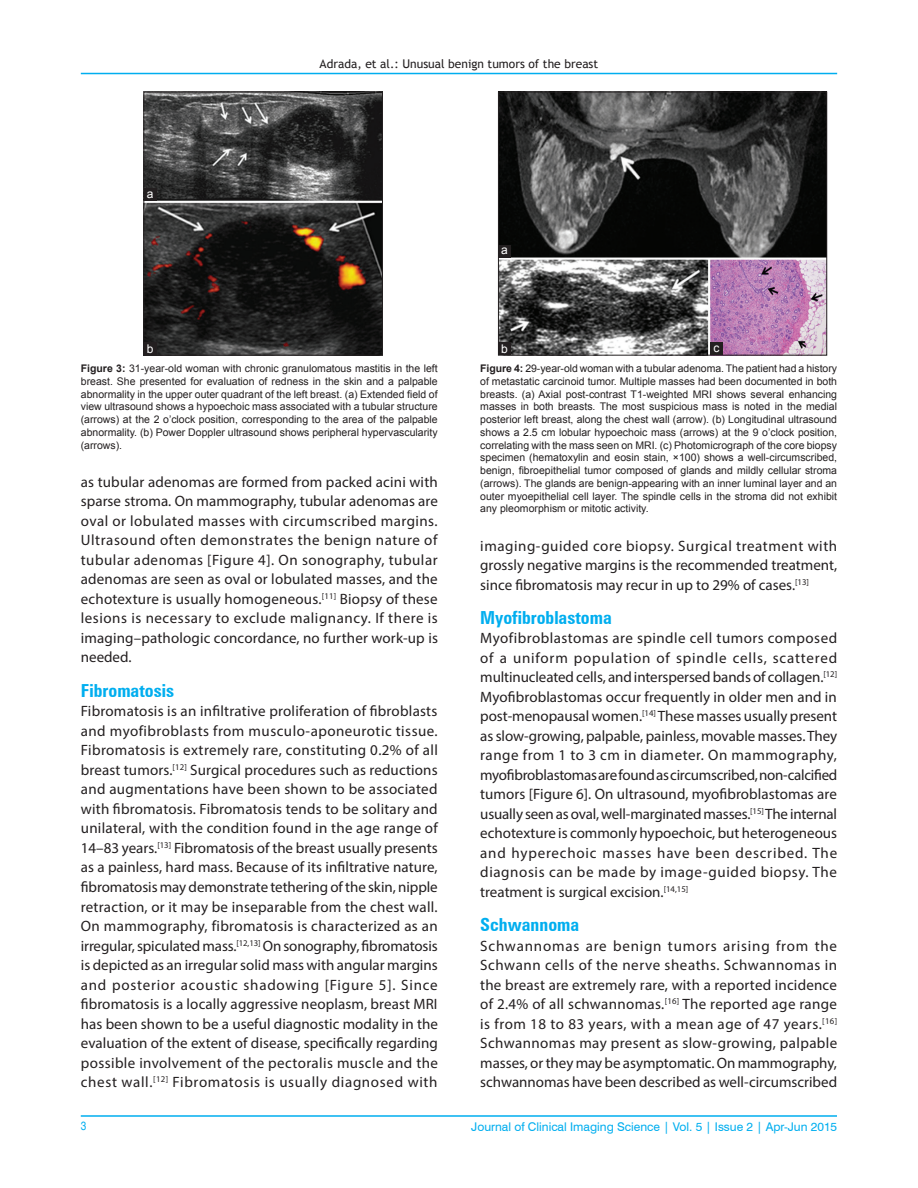
<style>
.page{position:relative;width:918px;height:1188px;background:#fff}
.page>*{position:absolute;margin:0;border:0;box-sizing:border-box;transform-origin:0 0}
.t1{font:700 condensed 18px "Zurich BT";color:#00aeef}
.TX{font:15px/19.5px "Myriad Pro";color:#231f20;text-align:justify}
.VRF{font:12px "Swiss 721 BT";color:#00aeef}
.t2{font:12px "Trebuchet MS";color:#231f20}
.LABEL{font:12px "Arial";color:#fff}
.V_FOLIO{font:condensed 12px "Helvetica";color:#00aeef}
.FGC{font:10.5px/12.8px "Arial";color:#231f20;text-align:justify}
.s1{font-weight:700}
</style>
<div class="page">
<hr style="left:81px;top:73px;width:756px;height:1px;background:#00aeef">
<hr style="left:81px;top:1116px;width:756px;height:1px;background:#00aeef">
<img style="left:146px;top:94px;width:235px;height:259px">
<div style="left:144px;top:92px;width:239px;height:263px;border:1px solid #231f20"></div>
<div style="left:144px;top:343px;width:12px;height:12px;background:#231f20"></div>
<div style="left:144px;top:188px;width:12px;height:13px;background:#231f20"></div>
<img style="left:500px;top:94px;width:325px;height:259px">
<div style="left:498px;top:92px;width:329px;height:263px;border:1px solid #231f20"></div>
<div style="left:710px;top:343px;width:13px;height:12px;background:#231f20"></div>
<div style="left:498px;top:343px;width:13px;height:12px;background:#231f20"></div>
<div style="left:498px;top:245px;width:13px;height:12px;background:#231f20"></div>
<p class="LABEL" style="left:147px;top:186px;width:8px">a</p>
<p class="LABEL" style="left:147px;top:341px;width:8px">b</p>
<p class="t2" style="left:320px;top:56px;width:280px">Adrada, et al.: Unusual benign tumors of the breast</p>
<p class="LABEL" style="left:501px;top:242px;width:8px">a</p>
<p class="LABEL" style="left:501px;top:341px;width:8px">b</p>
<p class="LABEL" style="left:714px;top:340px;width:7px">c</p>
<p class="FGC" style="left:81px;top:362px;width:358px"><span class="s1">Figure 3:</span> 31-year-old woman with chronic granulomatous mastitis in the left breast. She presented for evaluation of redness in the skin and a palpable abnormality in the upper outer quadrant of the left breast. (a) Extended field of view ultrasound shows a hypoechoic mass associated with a tubular structure (arrows) at the 2 o’clock position, corresponding to the area of the palpable abnormality. (b) Power Doppler ultrasound shows peripheral hypervascularity (arrows).</p>
<p class="TX" style="left:81px;top:472px;width:359px">as tubular adenomas are formed from packed acini with sparse stroma. On mammography, tubular adenomas are oval or lobulated masses with circumscribed margins.<br>Ultrasound often demonstrates the benign nature of tubular adenomas [Figure 4]. On sonography, tubular adenomas are seen as oval or lobulated masses, and the echotexture is usually homogeneous.<sup>[11]</sup> Biopsy of these lesions is necessary to exclude malignancy. If there is imaging–pathologic concordance, no further work‑up is needed.</p>
<h2 class="t1" style="left:81px;top:679px;width:95px">Fibromatosis</h2>
<p class="TX" style="left:81px;top:701px;width:359px">Fibromatosis is an infiltrative proliferation of fibroblasts and myofibroblasts from musculo‑aponeurotic tissue.<br>Fibromatosis is extremely rare, constituting 0.2% of all breast tumors.<sup>[12]</sup> Surgical procedures such as reductions and augmentations have been shown to be associated with fibromatosis. Fibromatosis tends to be solitary and unilateral, with the condition found in the age range of 14–83 years.<sup>[13]</sup> Fibromatosis of the breast usually presents as a painless, hard mass. Because of its infiltrative nature, fibromatosis may demonstrate tethering of the skin, nipple retraction, or it may be inseparable from the chest wall.<br>On mammography, fibromatosis is characterized as an irregular, spiculated mass.<sup>[12,13]</sup> On sonography, fibromatosis is depicted as an irregular solid mass with angular margins and posterior acoustic shadowing [Figure 5]. Since fibromatosis is a locally aggressive neoplasm, breast MRI has been shown to be a useful diagnostic modality in the evaluation of the extent of disease, specifically regarding possible involvement of the pectoralis muscle and the chest wall.<sup>[12]</sup> Fibromatosis is usually diagnosed with</p>
<p class="FGC" style="left:480px;top:362px;width:358px"><span class="s1">Figure 4:</span> 29-year-old woman with a tubular adenoma. The patient had a history of metastatic carcinoid tumor. Multiple masses had been documented in both breasts. (a) Axial post-contrast T1-weighted MRI shows several enhancing masses in both breasts. The most suspicious mass is noted in the medial posterior left breast, along the chest wall (arrow). (b) Longitudinal ultrasound shows a 2.5 cm lobular hypoechoic mass (arrows) at the 9 o’clock position, correlating with the mass seen on MRI. (c) Photomicrograph of the core biopsy specimen (hematoxylin and eosin stain, ×100) shows a well-circumscribed, benign, fibroepithelial tumor composed of glands and mildly cellular stroma (arrows). The glands are benign-appearing with an inner luminal layer and an outer myoepithelial cell layer. The spindle cells in the stroma did not exhibit any pleomorphism or mitotic activity.</p>
<p class="TX" style="left:480px;top:535px;width:359px">imaging‑guided core biopsy. Surgical treatment with grossly negative margins is the recommended treatment, since fibromatosis may recur in up to 29% of cases.<sup>[13]</sup></p>
<h2 class="t1" style="left:480px;top:607px;width:133px">Myofibroblastoma</h2>
<p class="TX" style="left:480px;top:628px;width:359px">Myofibroblastomas are spindle cell tumors composed of a uniform population of spindle cells, scattered multinucleated cells, and interspersed bands of collagen.<sup>[12] </sup>Myofibroblastomas occur frequently in older men and in post‑menopausal women.<sup>[14]</sup> These masses usually present as slow‑growing, palpable, painless, movable masses. They range from 1 to 3 cm in diameter. On mammography, myofibroblastomas are found as circumscribed, non‑calcified tumors [Figure 6]. On ultrasound, myofibroblastomas are usually seen as oval, well‑marginated masses.<sup>[15]</sup> The internal echotexture is commonly hypoechoic, but heterogeneous and hyperechoic masses have been described. The diagnosis can be made by image‑guided biopsy. The treatment is surgical excision.<sup>[14,15]</sup></p>
<h2 class="t1" style="left:480px;top:914px;width:101px">Schwannoma</h2>
<p class="TX" style="left:480px;top:936px;width:359px">Schwannomas are benign tumors arising from the Schwann cells of the nerve sheaths. Schwannomas in the breast are extremely rare, with a reported incidence of 2.4% of all schwannomas.<sup>[16]</sup> The reported age range is from 18 to 83 years, with a mean age of 47 years.<sup>[16] </sup>Schwannomas may present as slow‑growing, palpable masses, or they may be asymptomatic. On mammography, schwannomas have been described as well‑circumscribed</p>
<p class="V_FOLIO" style="left:81px;top:1119px;width:7px">3</p>
<p class="VRF" style="left:471px;top:1119px;width:367px">Journal of Clinical Imaging Science | Vol. 5 | Issue 2 | Apr-Jun 2015</p>
</div>
